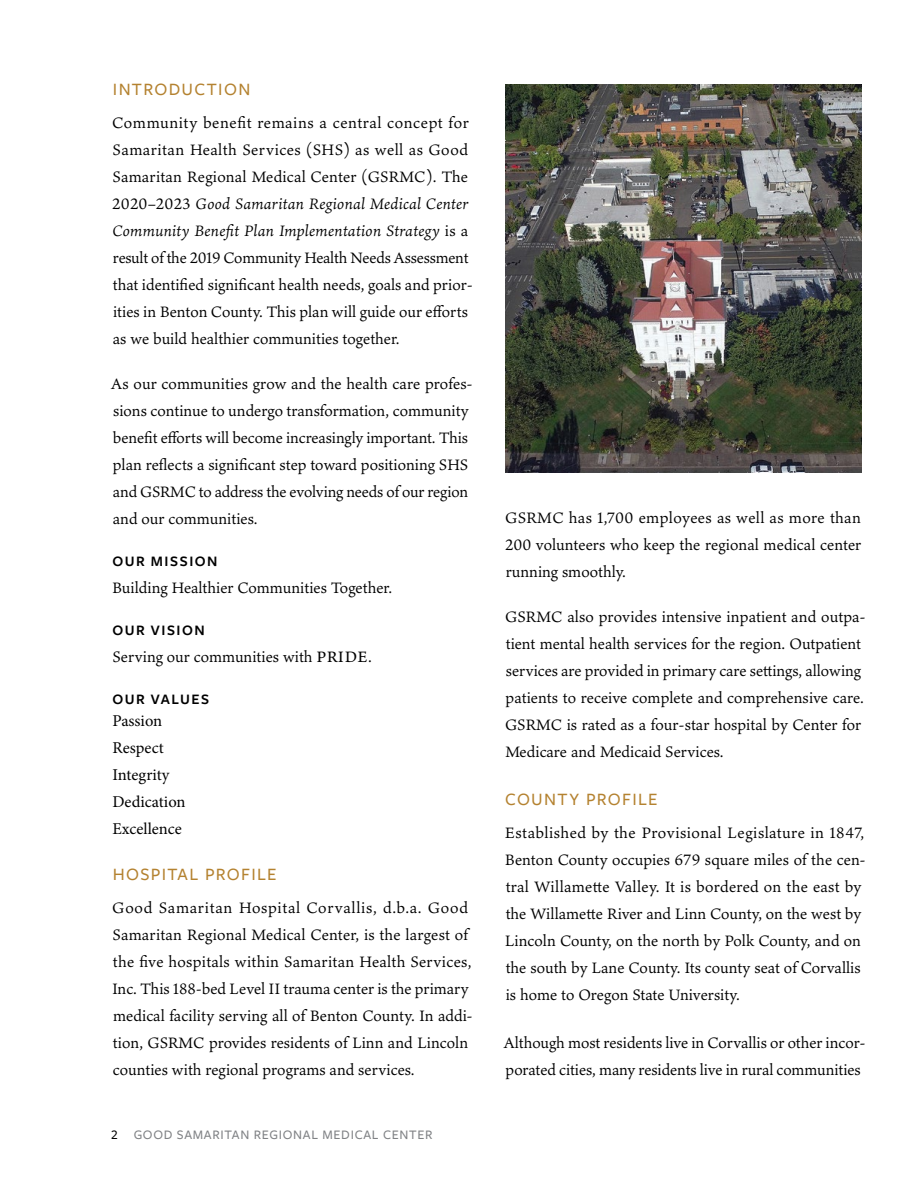
<style>
.page{position:relative;width:918px;height:1188px;background:#fff}
.page>*{position:absolute;margin:0;border:0;box-sizing:border-box;transform-origin:0 0}
.t1{font:500 18px "Freight Sans Pro";letter-spacing:.07em;color:#b48230}
.t2{font:16.5px/27px "Ten Oldstyle";color:#000}
.t3{font:16.5px/27px "Minion Pro";color:#000}
.t4{font:600 15px "Freight Sans Pro";letter-spacing:.1em;color:#000}
.t5{font:500 13.5px "Freight Sans Pro";letter-spacing:.05em;color:#808285}
.s1{font-style:italic}
.s2{font-weight:500}
.s3{color:#000}
</style>
<div class="page">
<img style="left:505px;top:84px;width:357px;height:388px">
<p class="t1" style="left:113px;top:77px;width:139px">INTRODUCTION</p>
<p class="t2" style="left:112px;top:109px;width:362px">Community benefit remains a central concept for Samaritan Health Services (SHS) as well as Good Samaritan Regional Medical Center (GSRMC). The 2020–2023 <span class="s1">Good Samaritan Regional Medical Center Community Benefit Plan Implementation Strategy</span> is a result of the 2019 Community Health Needs Assessment that identified significant health needs, goals and prior&shy;ities in Benton County. This plan will guide our efforts as we build healthier communities together.</p>
<p class="t2" style="left:111px;top:370px;width:363px">As our communities grow and the health care profes&shy;sions continue to undergo transformation, community benefit efforts will become increasingly important. This plan reflects a significant step toward positioning SHS and GSRMC to address the evolving needs of our region and our communities.</p>
<p class="t4" style="left:113px;top:551px;width:107px">OUR MISSION</p>
<p class="t2" style="left:112px;top:574px;width:281px">Building Healthier Communities Together.</p>
<p class="t4" style="left:113px;top:620px;width:94px">OUR VISION</p>
<p class="t2" style="left:113px;top:643px;width:261px">Serving our communities with <span class="s2">PRIDE</span>.</p>
<p class="t4" style="left:113px;top:689px;width:98px">OUR VALUES</p>
<p class="t3" style="left:112px;top:708px;width:75px">Passion<br>Respect<br>Integrity<br>Dedication<br>Excellence</p>
<p class="t1" style="left:113px;top:863px;width:165px">HOSPITAL PROFILE</p>
<p class="t2" style="left:112px;top:894px;width:362px">Good Samaritan Hospital Corvallis, d.b.a. Good Samaritan Regional Medical Center, is the largest of the five hospitals within Samaritan Health Services, Inc. This 188-bed Level II trauma center is the primary medical facility serving all of Benton County. In addi&shy;tion, GSRMC provides residents of Linn and Lincoln counties with regional programs and services.</p>
<p class="t5" style="left:111px;top:1126px;width:323px"><span class="s3">2</span> GOOD SAMARITAN REGIONAL MEDICAL CENTER</p>
<p class="t2" style="left:505px;top:504px;width:358px;text-align:justify">GSRMC has 1,700 employees as well as more than 200 volunteers who keep the regional medical center running smoothly.</p>
<p class="t2" style="left:505px;top:603px;width:362px">GSRMC also provides intensive inpatient and outpa&shy;tient mental health services for the region. Outpatient services are provided in primary care settings, allowing patients to receive complete and comprehensive care.<br>GSRMC is rated as a four-star hospital by Center for Medicare and Medicaid Services.</p>
<p class="t1" style="left:505px;top:787px;width:154px">COUNTY PROFILE</p>
<p class="t2" style="left:505px;top:819px;width:362px">Established by the Provisional Legislature in 1847, Benton County occupies 679 square miles of the cen&shy;tral Willamette Valley. It is bordered on the east by the Willamette River and Linn County, on the west by Lincoln County, on the north by Polk County, and on the south by Lane County. Its county seat of Corvallis is home to Oregon State University.</p>
<p class="t2" style="left:504px;top:1029px;width:363px">Although most residents live in Corvallis or other incor&shy;porated cities, many residents live in rural communities</p>
</div>
